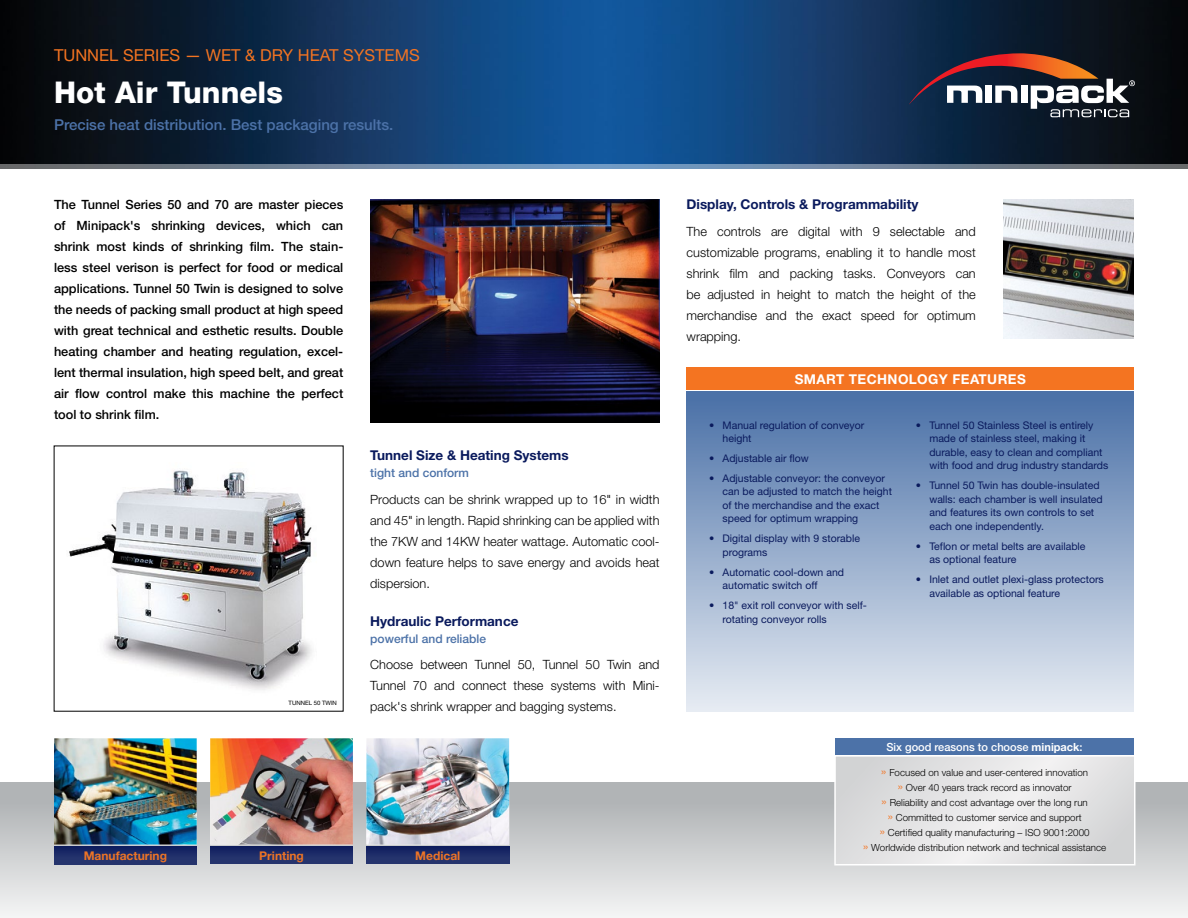
<style>
.page{position:relative;width:1188px;height:918px;background:#fff}
.page>*{position:absolute;margin:0;border:0;box-sizing:border-box;transform-origin:0 0}
.t1{font:800 30px "Helvetica Neue LT Std";color:#fff}
.t2{font:16.5px "Helvetica Neue LT Std";color:#f47421}
.t3{font:500 15px "Helvetica Neue LT Std";color:#4c72a8}
.t4{font:700 13.5px "Helvetica Neue LT Std";color:#0a1a5d}
.t5{font:700 13.5px "Helvetica Neue LT Std";letter-spacing:.03em;color:#fff}
.t6{font:300 12.75px/21px "Helvetica Neue LT Std";color:#000;text-align:justify}
.t7{font:500 12.75px/21px "Helvetica Neue LT Std";color:#000;text-align:justify}
.t8{font:500 12px "Helvetica Neue LT Std";color:#4c72a8}
.t9{font:700 12px "Helvetica Neue LT Std";color:#ed7426}
.t10{font:500 11.25px "Helvetica Neue LT Std";color:#fff}
.t11{font:10.5px/13.5px "Helvetica Neue LT Std";color:#0a1a5d}
.t12{font:300 9.75px/15px "Helvetica Neue LT Std";color:#000;text-align:center}
.t13{font:6px "Helvetica Neue LT Std";color:#000}
.s1{font-weight:700}
.s2{font-size:13.5px;color:#f47421}
</style>
<div class="page">
<img style="left:0;top:163px;width:1188px;height:6px">
<img style="left:0;top:0;width:1188px;height:163px">
<div style="left:0;top:782px;width:1188px;height:136px;background:linear-gradient(to bottom,#a8abae,#f2f3f3)"></div>
<img style="left:69px;top:470px;width:243px;height:220px">
<svg style="left:909px;top:37px;width:226px;height:80px;background:#433f4a"></svg>
<svg style="left:834px;top:754px;width:302px;height:112px;background:#e3e3e4"></svg>
<div style="left:836px;top:738px;width:298px;height:17px;background:#4c72a8"></div>
<img style="left:210px;top:738px;width:143px;height:107px">
<img style="left:54px;top:738px;width:143px;height:107px">
<img style="left:366px;top:738px;width:143px;height:107px">
<div style="left:210px;top:846px;width:143px;height:18px;background:linear-gradient(to right,#1e2d68,#1e2d68)"></div>
<div style="left:366px;top:846px;width:143px;height:18px;background:linear-gradient(to right,#1e2d68,#1e2d68)"></div>
<div style="left:54px;top:846px;width:143px;height:18px;background:linear-gradient(to right,#1e2d68,#1e2d68)"></div>
<div style="left:687px;top:368px;width:447px;height:22px;background:#f47421"></div>
<div style="left:687px;top:391px;width:447px;height:320px;background:linear-gradient(to bottom,#486fa6,#e6ebf3)"></div>
<img style="left:1003px;top:200px;width:131px;height:139px">
<img style="left:370px;top:200px;width:289px;height:223px">
<h2 class="t2" style="left:54px;top:45px;width:367px">Tunnel Series — WET &amp; DRY HEAT SYSTEMS</h2>
<h1 class="t1" style="left:54px;top:74px;width:230px">Hot Air Tunnels</h1>
<h3 class="t3" style="left:54px;top:116px;width:341px">Precise heat distribution. Best packaging results.</h3>
<p class="t7" style="left:54px;top:194px;width:291px">The Tunnel Series 50 and 70 are master pieces of Minipack's shrinking devices, which can shrink most kinds of shrinking film. The stain&shy;less steel verison is perfect for food or medical applications. Tunnel 50 Twin is designed to solve the needs of packing small product at high speed with great technical and esthetic results. Double heating chamber and heating regulation, excel&shy;lent thermal insulation, high speed belt, and great air flow control make this machine the perfect tool to shrink film.</p>
<p class="t4" style="left:687px;top:196px;width:233px">Display, Controls &amp; Programmability</p>
<p class="t6" style="left:687px;top:221px;width:291px">The controls are digital with 9 selectable and customizable programs, enabling it to handle most shrink film and packing tasks. Conveyors can be adjusted in height to match the height of the merchandise and the exact speed for optimum wrapping.</p>
<p class="t5" style="left:795px;top:371px;width:233px">SMART TECHNOLOGY FEATURES</p>
<p class="t11" style="left:723px;top:418px;width:143px;text-indent:-14px">• Manual regulation of conveyor height</p>
<p class="t11" style="left:709px;top:451px;width:101px">• Adjustable air flow</p>
<p class="t11" style="left:723px;top:471px;width:171px;text-indent:-14px">• Adjustable conveyor: the conveyor can be adjusted to match the height of the merchandise and the exact speed for optimum wrapping</p>
<p class="t11" style="left:723px;top:532px;width:139px;text-indent:-14px">• Digital display with 9 storable programs</p>
<p class="t11" style="left:723px;top:565px;width:123px;text-indent:-14px">• Automatic cool-down and automatic switch off</p>
<p class="t11" style="left:723px;top:599px;width:146px;text-indent:-14px">• 18" exit roll conveyor with self&shy;rotating conveyor rolls</p>
<p class="t11" style="left:929px;top:418px;width:180px;text-indent:-14px">• Tunnel 50 Stainless Steel is entirely made of stainless steel, making it durable, easy to clean and compliant with food and drug industry standards</p>
<p class="t11" style="left:929px;top:478px;width:175px;text-indent:-14px">• Tunnel 50 Twin has double-insulated walls: each chamber is well insulated and features its own controls to set each one independently.</p>
<p class="t11" style="left:929px;top:539px;width:158px;text-indent:-14px">• Teflon or metal belts are available as optional feature</p>
<p class="t11" style="left:929px;top:572px;width:176px;text-indent:-14px">• Inlet and outlet plexi-glass protectors available as optional feature</p>
<p class="t4" style="left:370px;top:447px;width:200px">Tunnel Size &amp; Heating Systems</p>
<p class="t8" style="left:370px;top:466px;width:100px">tight and conform</p>
<p class="t6" style="left:370px;top:488px;width:291px">Products can be shrink wrapped up to 16" in width and 45" in length. Rapid shrinking can be applied with the 7KW and 14KW heater wattage. Automatic cool&shy;down feature helps to save energy and avoids heat dispersion.</p>
<p class="t4" style="left:370px;top:612px;width:150px">Hydraulic Performance</p>
<p class="t8" style="left:370px;top:632px;width:117px">powerful and reliable</p>
<p class="t6" style="left:370px;top:654px;width:291px">Choose between Tunnel 50, Tunnel 50 Twin and Tunnel 70 and connect these systems with Mini&shy;pack's shrink wrapper and bagging systems.</p>
<p class="t13" style="left:289px;top:699px;width:50px">TUNNEL 50 TWIN</p>
<p class="t9" style="left:84px;top:848px;width:85px">Manufacturing</p>
<p class="t9" style="left:259px;top:848px;width:46px">Printing</p>
<p class="t9" style="left:415px;top:848px;width:47px">Medical</p>
<p class="t10" style="left:886px;top:740px;width:198px">Six good reasons to choose <span class="s1">minipack</span>:</p>
<p class="t12" style="left:863px;top:765px;width:245px"><span class="s2">»</span> Focused on value and user-centered innovation<br><span class="s2">»</span> Over 40 years track record as innovator<br><span class="s2">»</span> Reliability and cost advantage over the long run<br><span class="s2">»</span> Committed to customer service and support<br><span class="s2">»</span> Certified quality manufacturing – ISO 9001:2000<br><span class="s2">»</span> Worldwide distribution network and technical assistance</p>
</div>
